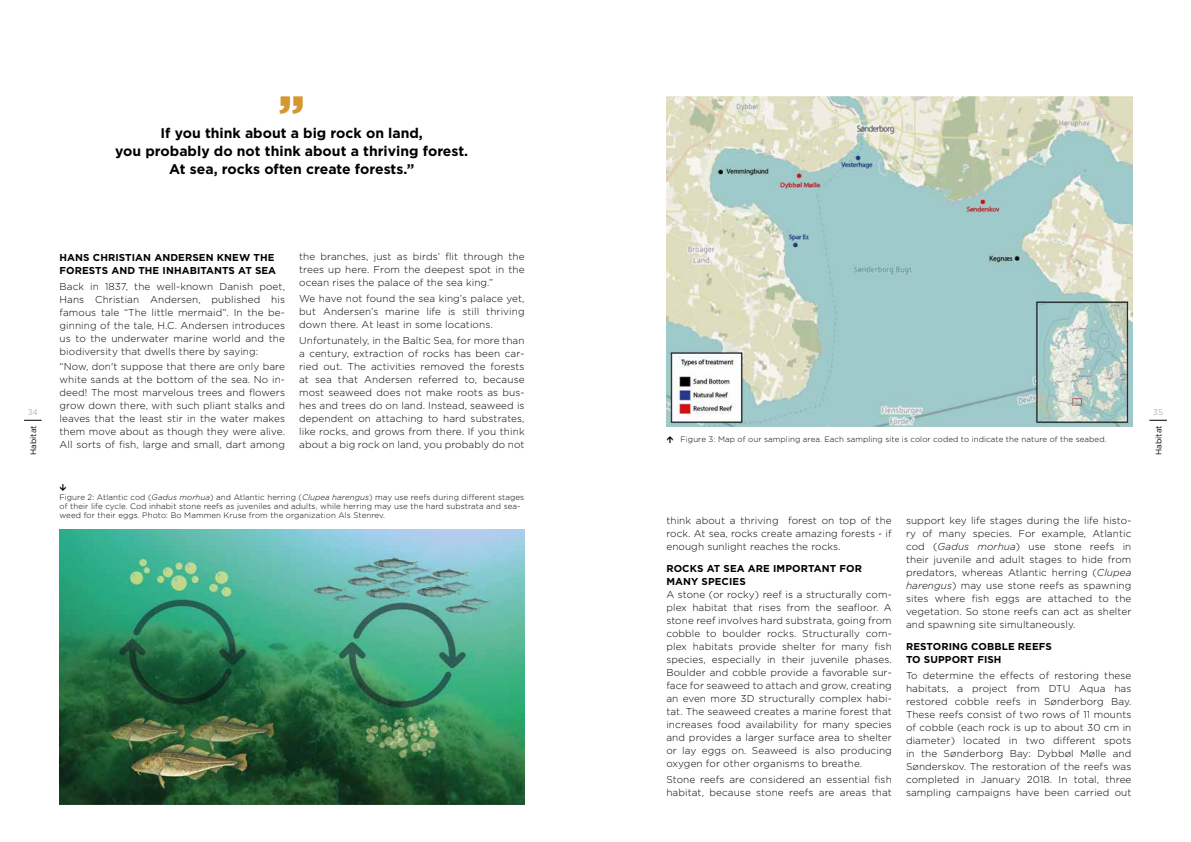
<style>
.page{position:relative;width:1191px;height:842px;background:#fff}
.page>*{position:absolute;margin:0;border:0;box-sizing:border-box;transform-origin:0 0}
.t1{font:900 48px "Gotham";color:#d59830}
.t2{font:700 14px/18px "Gotham";color:#000;text-align:center}
.t3{font:300 10px/13px "Gotham";letter-spacing:.01em;color:#000;text-align:justify}
.t4{font:700 10px/13px "Gotham";letter-spacing:.01em;color:#000}
.t5{font:8.1px "Gotham";letter-spacing:.01em;color:#000}
.t6{font:8.1px "Gotham";color:#b3b2b2}
.t7{font:300 8px/9px "Gotham";letter-spacing:.01em;color:#000}
.s1{font-style:italic}
</style>
<div class="page">
<svg style="left:24px;top:420px;width:18px;height:1px"></svg>
<svg style="left:1149px;top:420px;width:17px;height:1px"></svg>
<img style="left:60px;top:530px;width:464px;height:274px">
<img style="left:666px;top:96px;width:466px;height:330px">
<h1 class="t1" style="left:279px;top:85px;width:28px">”</h1>
<h2 class="t2" style="left:115px;top:142px;width:354px">you probably do not think about a thriving forest.<br>At sea, rocks often create forests.”</h2>
<h2 class="t2" style="left:161px;top:124px;width:264px">If you think about a big rock on land,</h2>
<p class="t6" style="left:28px;top:408px;width:12px">34</p>
<p class="t5" style="left:29px;top:455px;width:32px;rotate:-90deg">Habitat</p>
<p class="t4" style="left:60px;top:250px;width:218px">HANS CHRISTIAN ANDERSEN KNEW THE<br>FORESTS AND THE INHABITANTS AT SEA</p>
<p class="t3" style="left:60px;top:279px;width:227px">Back in 1837, the well-known Danish poet, Hans Christian Andersen, published his famous tale “The little mermaid”. In the be&shy;ginning of the tale, H.C. Andersen introduces us to the underwater marine world and the biodiversity that dwells there by saying:</p>
<p class="t3" style="left:60px;top:360px;width:227px">“Now, don't suppose that there are only bare white sands at the bottom of the sea. No in&shy;deed! The most marvelous trees and flowers grow down there, with such pliant stalks and leaves that the least stir in the water makes them move about as though they were alive.<br>All sorts of fish, large and small, dart among</p>
<p class="t3" style="left:299px;top:250px;width:227px">the branches, just as birds’ flit through the trees up here. From the deepest spot in the ocean rises the palace of the sea king.”</p>
<p class="t3" style="left:299px;top:292px;width:227px">We have not found the sea king’s palace yet, but Andersen’s marine life is still thriving down there. At least in some locations.</p>
<p class="t3" style="left:299px;top:334px;width:227px">Unfortunately, in the Baltic Sea, for more than a century, extraction of rocks has been car&shy;ried out. The activities removed the forests at sea that Andersen referred to, because most seaweed does not make roots as bus&shy;hes and trees do on land. Instead, seaweed is dependent on attaching to hard substrates, like rocks, and grows from there. If you think about a big rock on land, you probably do not</p>
<p class="t7" style="left:60px;top:492px;width:466px">Figure 2: Atlantic cod (<span class="s1">Gadus morhua</span>) and Atlantic herring (<span class="s1">Clupea harengus</span>) may use reefs during different stages of their life cycle. Cod inhabit stone reefs as juveniles and adults, while herring may use the hard substrata and sea&shy;weed for their eggs. Photo: Bo Mammen Kruse from the organization Als Stenrev.</p>
<p class="t7" style="left:680px;top:434px;width:427px">Figure 3: Map of our sampling area. Each sampling site is color coded to indicate the nature of the seabed.</p>
<p class="t6" style="left:1153px;top:408px;width:11px">35</p>
<p class="t5" style="left:1154px;top:455px;width:32px;rotate:-90deg">Habitat</p>
<p class="t3" style="left:666px;top:514px;width:227px">think about a thriving forest on top of the rock. At sea, rocks create amazing forests - if enough sunlight reaches the rocks.</p>
<p class="t4" style="left:666px;top:562px;width:197px">ROCKS AT SEA ARE IMPORTANT FOR<br>MANY SPECIES</p>
<p class="t3" style="left:666px;top:588px;width:227px">A stone (or rocky) reef is a structurally com&shy;plex habitat that rises from the seafloor. A stone reef involves hard substrata, going from cobble to boulder rocks. Structurally com&shy;plex habitats provide shelter for many fish species, especially in their juvenile phases.<br>Boulder and cobble provide a favorable sur&shy;face for seaweed to attach and grow, creating an even more 3D structurally complex habi&shy;tat. The seaweed creates a marine forest that increases food availability for many species and provides a larger surface area to shelter or lay eggs on. Seaweed is also producing oxygen for other organisms to breathe.</p>
<p class="t3" style="left:666px;top:773px;width:227px">Stone reefs are considered an essential fish habitat, because stone reefs are areas that</p>
<p class="t3" style="left:906px;top:514px;width:227px">support key life stages during the life histo&shy;ry of many species. For example, Atlantic cod (<span class="s1">Gadus morhua</span>) use stone reefs in their juvenile and adult stages to hide from predators, whereas Atlantic herring (<span class="s1">Clupea harengus</span>) may use stone reefs as spawning sites where fish eggs are attached to the vegetation. So stone reefs can act as shelter and spawning site simultaneously.</p>
<p class="t4" style="left:906px;top:640px;width:147px">RESTORING COBBLE REEFS<br>TO SUPPORT FISH</p>
<p class="t3" style="left:906px;top:669px;width:227px">To determine the effects of restoring these habitats, a project from DTU Aqua has restored cobble reefs in Sønderborg Bay.<br>These reefs consist of two rows of 11 mounts of cobble (each rock is up to about 30 cm in diameter) located in two different spots in the Sønderborg Bay: Dybbøl Mølle and Sønderskov. The restoration of the reefs was completed in January 2018. In total, three sampling campaigns have been carried out</p>
</div>
